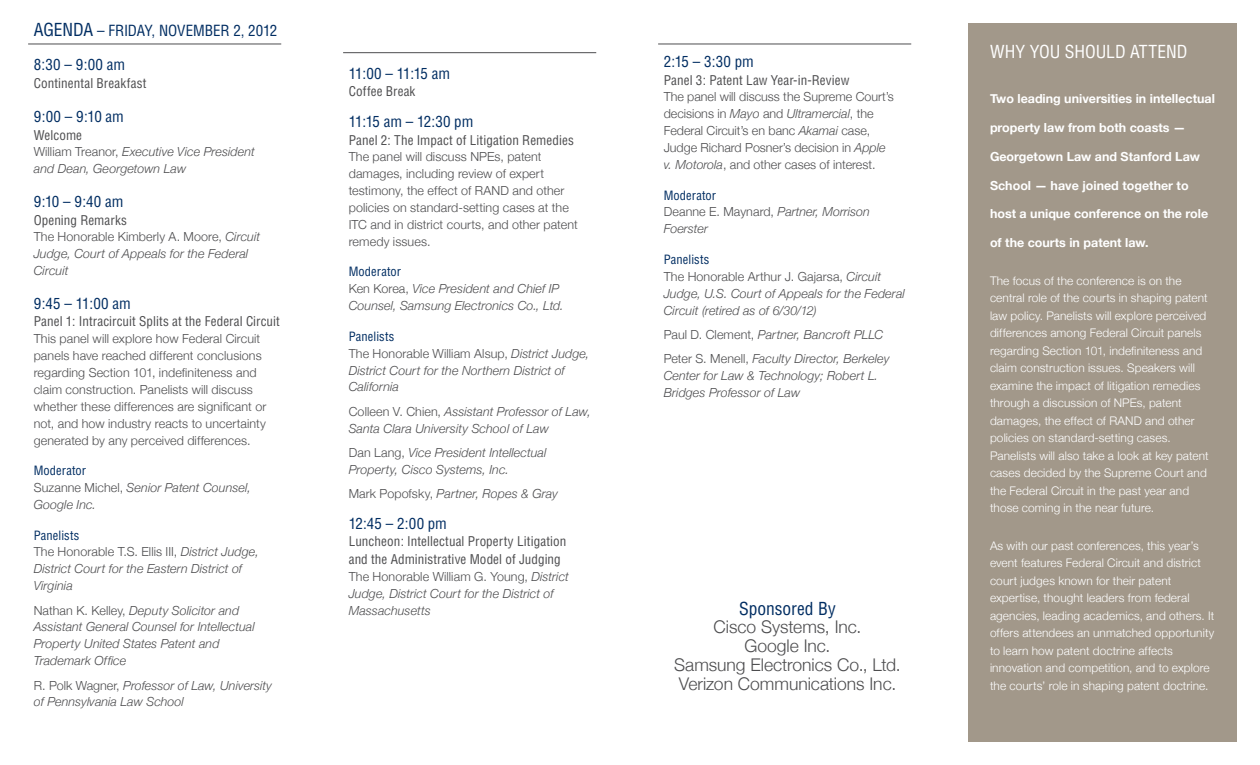
<style>
.page{position:relative;width:1260px;height:765px;background:#fff}
.page>*{position:absolute;margin:0;border:0;box-sizing:border-box;transform-origin:0 0}
.t1{font:300 17.5px/18.8px "Helvetica Neue";letter-spacing:-.005em;color:#4d4d4f;text-align:center}
.t2{font:condensed 17.5px "Helvetica";letter-spacing:-.005em;color:#002d62}
.t3{font:condensed 17.5px "Helvetica";color:#fff}
.t4{font:condensed 15px "Helvetica";color:#002d62}
.t5{font:condensed 15px "Helvetica";letter-spacing:-.03em;color:#002d62}
.t6{font:condensed 13.12px/17.5px "Helvetica";letter-spacing:.01em;color:#4d4d4f}
.t7{font:italic 300 12.5px/16.9px "Helvetica Neue";letter-spacing:.005em;color:#4d4d4f}
.t8{font:300 12.5px/16.9px "Helvetica Neue";letter-spacing:.005em;color:#4d4d4f}
.t9{font:700 12.5px "Helvetica Neue";color:#fff}
.t10{font:condensed 12.5px "Helvetica";letter-spacing:.01em;color:#002d62}
.t11{font:300 11.88px/17.5px "Helvetica Neue";letter-spacing:.01em;color:#fff}
.s1{font-size:15px}
.s2{font-style:normal}
.s3{font-style:italic}
</style>
<div class="page">
<div style="left:968px;top:23px;width:269px;height:719px;background:#a2988a"></div>
<hr style="left:28px;top:44px;width:253px;height:1px;background:#4d4d4f">
<hr style="left:343px;top:52px;width:253px;height:1px;background:#4d4d4f">
<hr style="left:658px;top:44px;width:253px;height:1px;background:#4d4d4f">
<h1 class="t2" style="left:34px;top:19px;width:90px">AGENDA <span class="s1">– Frida</span></h1>
<p class="t4" style="left:144px;top:22px;width:134px">y, Novem ber 2, 2012</p>
<p class="t4" style="left:34px;top:55px;width:93px">8:30 – 9:00 am</p>
<p class="t6" style="left:34px;top:74px;width:114px">Continental Breakfast</p>
<p class="t4" style="left:34px;top:107px;width:92px">9:00 – 9:10 am</p>
<p class="t6" style="left:34px;top:126px;width:50px">Welcome</p>
<p class="t7" style="left:34px;top:143px;width:223px"><span class="s2">William Treanor,</span> Executive Vice President and Dean, Georgetown Law</p>
<p class="t4" style="left:34px;top:192px;width:91px">9:10 – 9:40 am</p>
<p class="t6" style="left:34px;top:211px;width:95px">Opening Remarks</p>
<p class="t7" style="left:34px;top:228px;width:228px"><span class="s2">The Honorable Kimberly A. Moore,</span> Circuit<br>Judge, Court of Appeals for the Federal<br>Circuit</p>
<p class="t4" style="left:34px;top:294px;width:99px">9:45 – 11:00 am</p>
<p class="t6" style="left:34px;top:313px;width:248px">Panel 1: Intracircuit Splits at the Federal Circuit</p>
<p class="t8" style="left:34px;top:330px;width:234px">This panel will explore how Federal Circuit panels have reached different conclusions regarding Section 101, indefiniteness and claim construction. Panelists will discuss whether these differences are significant or not, and how industry reacts to uncertainty generated by any perceived differences.</p>
<p class="t10" style="left:34px;top:463px;width:54px">Moderator</p>
<p class="t7" style="left:34px;top:479px;width:219px"><span class="s2">Suzanne Michel,</span> Senior Patent Counsel,<br>Google Inc.</p>
<p class="t10" style="left:34px;top:527px;width:47px">Panelists</p>
<p class="t7" style="left:34px;top:543px;width:227px"><span class="s2">The Honorable T.S. Ellis III ,</span> District Judge,<br>District Court for the Eastern District of<br>Virginia</p>
<p class="t7" style="left:34px;top:602px;width:222px"><span class="s2">Nathan K. Kelley,</span> Deputy Solicitor and Assistant General Counsel for Intellectual Property United States Patent and Trademark Office</p>
<p class="t7" style="left:34px;top:677px;width:240px"><span class="s2">R. Polk Wagner,</span> Professor of Law, University of Pennsylvania Law School</p>
<p class="t4" style="left:349px;top:64px;width:103px">11:00 – 11:15 am</p>
<p class="t6" style="left:349px;top:83px;width:68px">Coffee Break</p>
<p class="t5" style="left:349px;top:112px;width:126px">11:15 am – 12:30 pm</p>
<p class="t6" style="left:349px;top:131px;width:227px">Panel 2: The Impact of Litigation Remedies</p>
<p class="t8" style="left:349px;top:148px;width:231px">The panel will discuss NPEs, patent damages, including review of expert testimony, the effect of RAND and other policies on standard-setting cases at the ITC and in district courts, and other patent remedy issues.</p>
<p class="t10" style="left:349px;top:264px;width:54px">Moderator</p>
<p class="t7" style="left:349px;top:280px;width:217px"><span class="s2">Ken Korea,</span> Vice President and Chief IP<br>Counsel, Samsung Electronics Co., Ltd.</p>
<p class="t10" style="left:349px;top:328px;width:47px">Panelists</p>
<p class="t7" style="left:349px;top:345px;width:242px"><span class="s2">The Honorable William Alsup,</span> District Judge,<br>District Court for the Northern District of<br>California</p>
<p class="t7" style="left:349px;top:403px;width:244px"><span class="s2">Colleen V. Chien,</span> Assistant Professor of Law,<br>Santa Clara University School of Law</p>
<p class="t7" style="left:349px;top:444px;width:199px"><span class="s2">Dan Lang,</span> Vice President Intellectual<br>Property, Cisco Systems, Inc.</p>
<p class="t7" style="left:349px;top:485px;width:211px"><span class="s2">Mark Popofsky,</span> Partner, Ropes &amp; Gray</p>
<p class="t4" style="left:349px;top:514px;width:100px">12:45 – 2:00 pm</p>
<p class="t6" style="left:349px;top:533px;width:219px">Luncheon: Intellectual Property Litigation and the Administrative Model of Judging</p>
<p class="t7" style="left:349px;top:568px;width:222px"><span class="s2">The Honorable William G. Young,</span> District<br>Judge, District Court for the District of<br>Massachusetts</p>
<p class="t4" style="left:664px;top:52px;width:92px">2:15 – 3:30 pm</p>
<p class="t6" style="left:664px;top:71px;width:187px">Panel 3: Patent Law Year-in-Review</p>
<p class="t8" style="left:664px;top:88px;width:232px">The panel will discuss the Supreme Court’s decisions in <span class="s3">Mayo</span> and <span class="s3">Ultramercial</span>, the Federal Circuit’s en banc <span class="s3">Akamai</span> case, Judge Richard Posner’s decision in <span class="s3">Apple v. Motorola</span>, and other cases of interest.</p>
<p class="t10" style="left:664px;top:187px;width:54px">Moderator</p>
<p class="t7" style="left:664px;top:203px;width:208px"><span class="s2">Deanne E. Maynard,</span> Partner, Morrison<br>Foerster</p>
<p class="t10" style="left:664px;top:252px;width:47px">Panelists</p>
<p class="t7" style="left:664px;top:268px;width:243px"><span class="s2">The Honorable Arthur J. Gajarsa,</span> Circuit<br>Judge, U.S. Court of Appeals for the Federal<br>Circuit (retired as of 6/30/12)</p>
<p class="t7" style="left:664px;top:322px;width:227px;line-height:24.4px"><span class="s2">Paul D. Clement,</span> Partner, Bancroft PLLC<br><span class="s2">Peter S. Menell,</span> Faculty Director, Berkeley</p>
<p class="t7" style="left:664px;top:367px;width:216px">Center for Law &amp; Technology; Robert L.<br>Bridges Professor of Law</p>
<h1 class="t2" style="left:739px;top:597px;width:98px">Sponsored By</h1>
<h1 class="t1" style="left:674px;top:617px;width:228px">Cisco Systems, Inc.<br>Google Inc.<br>Samsung Electronics Co., Ltd.<br>Verizon Communications Inc.</h1>
<h1 class="t3" style="left:990px;top:40px;width:160px">Why You Should Attend</h1>
<p class="t9" style="left:990px;top:91px;width:227px">Two leading universities in intellectual</p>
<p class="t9" style="left:990px;top:120px;width:197px">property law from both coasts —</p>
<p class="t9" style="left:990px;top:149px;width:212px">Georgetown Law and Stanford Law</p>
<p class="t9" style="left:990px;top:177px;width:200px">School — have joined together to</p>
<p class="t9" style="left:990px;top:206px;width:220px">host a unique conference on the role</p>
<p class="t9" style="left:990px;top:235px;width:160px">of the courts in patent law.</p>
<p class="t11" style="left:990px;top:271px;width:220px">The focus of the conference is on the central role of the courts in shaping patent law policy. Panelists will explore perceived differences among Federal Circuit panels regarding Section 101, indefiniteness and claim construction issues. Speakers will examine the impact of litigation remedies through a discussion of NPEs, patent damages, the effect of RAND and other policies on standard-setting cases.<br>Panelists will also take a look at key patent cases decided by the Supreme Court and the Federal Circuit in the past year and those coming in the near future.</p>
<p class="t11" style="left:990px;top:536px;width:226px">As with our past conferences, this year’s event features Federal Circuit and district court judges known for their patent expertise, thought leaders from federal agencies, leading academics, and others. It offers attendees an unmatched opportunity to learn how patent doctrine affects innovation and competition, and to explore the courts’ role in shaping patent doctrine.</p>
</div>
